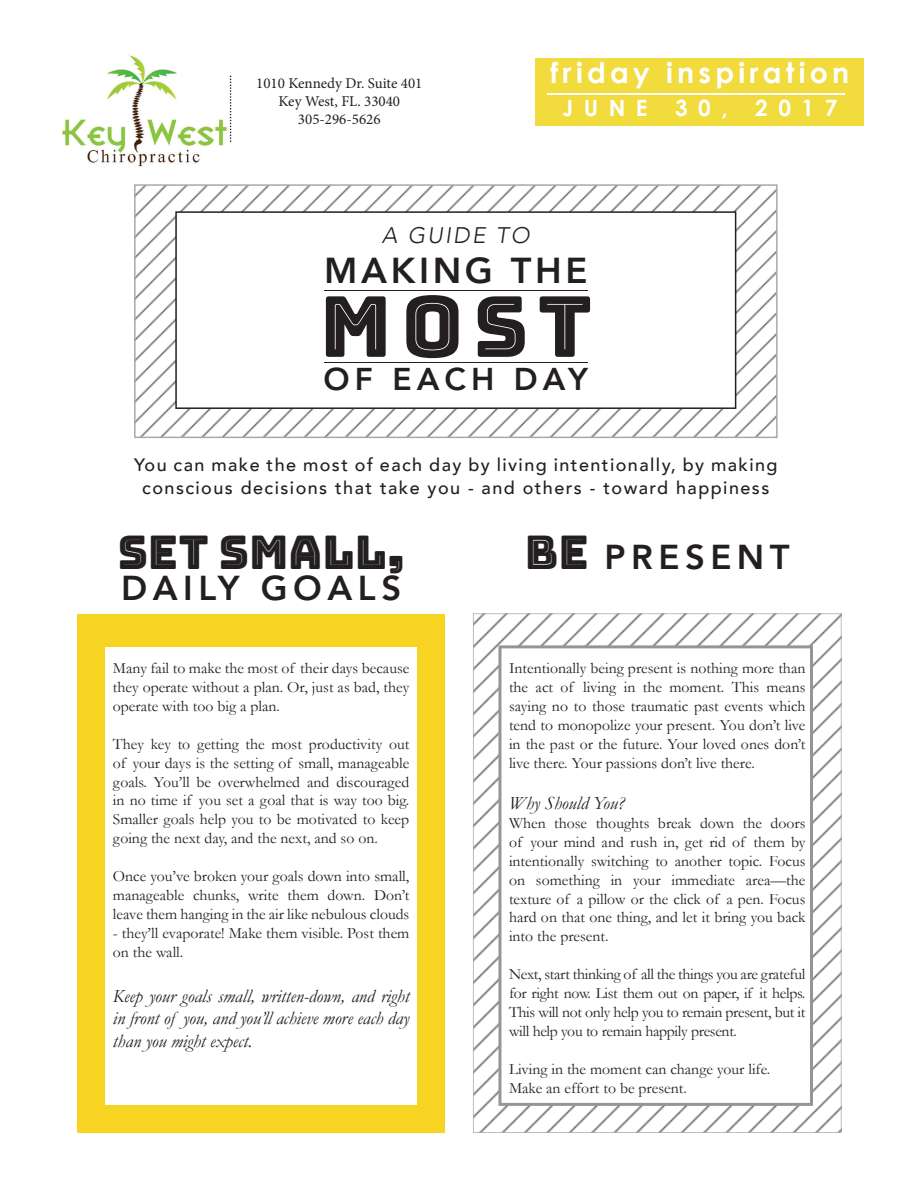
<style>
.page{position:relative;width:918px;height:1188px;background:#fff}
.page>*{position:absolute;margin:0;border:0;box-sizing:border-box;transform-origin:0 0}
.t1{font:84px "Bungee Inline";color:#231f20}
.t2{font:46.5px "Bungee Inline";color:#231f20}
.t3{font:800 36px "Avenir";letter-spacing:.1em;color:#231f20}
.t4{font:800 34.5px "Avenir";letter-spacing:.16em;color:#231f20}
.t5{font:800 31.5px "Avenir";letter-spacing:.16em;color:#231f20}
.t6{font:700 28.5px "Century Gothic";letter-spacing:.15em;color:#fff}
.t7{font:700 22.5px "Century Gothic";letter-spacing:.47em;color:#fff}
.t8{font:italic 300 22.5px "Avenir";letter-spacing:.1em;color:#231f20}
.t9{font:italic 18.75px/22.5px "Garamond";color:#231f20;text-align:justify}
.t10{font:500 18px/22.5px "Avenir";letter-spacing:.08em;color:#231f20;text-align:center}
.t11{font:15.75px/18.9px "Garamond";color:#231f20;text-align:justify}
.t12{font:15px/18px "Minion Pro";color:#231f20;text-align:center}
.s1{font-family:"Bungee Inline";font-weight:400;font-size:46.5px}
</style>
<div class="page">
<svg style="left:134px;top:184px;width:644px;height:254px"></svg>
<svg style="left:175px;top:211px;width:561px;height:198px"></svg>
<hr style="left:324px;top:362px;width:264px;height:1px;background:#231f20">
<hr style="left:324px;top:290px;width:264px;height:1px;background:#231f20">
<svg style="left:473px;top:613px;width:369px;height:520px"></svg>
<div style="left:536px;top:58px;width:328px;height:67px;background:#f2db3d"></div>
<hr style="left:548px;top:93px;width:297px;height:1px;background:#fff">
<div style="left:77px;top:614px;width:368px;height:518px;background:#f6d421"></div>
<img style="left:62px;top:55px;width:168px;height:112px">
<svg style="left:230px;top:76px;width:1px;height:66px"></svg>
<svg style="left:498px;top:645px;width:315px;height:461px"></svg>
<div style="left:105px;top:647px;width:312px;height:457px;background:#fff"></div>
<p class="t12" style="left:256px;top:75px;width:168px">1010 Kennedy Dr. Suite 401<br>Key West, FL. 33040<br>305-296-5626</p>
<h3 class="t6" style="left:550px;top:55px;width:300px">friday inspiration</h3>
<h3 class="t7" style="left:562px;top:94px;width:276px">JUNE 30, 2017</h3>
<h3 class="t8" style="left:382px;top:222px;width:149px">A GUIDE TO</h3>
<h3 class="t3" style="left:324px;top:243px;width:265px">MAKING THE</h3>
<h1 class="t1" style="left:320px;top:279px;width:274px">MOST</h1>
<h3 class="t5" style="left:324px;top:354px;width:266px">OF EACH DAY</h3>
<p class="t10" style="left:134px;top:453px;width:645px">You can make the most of each day by living intentionally, by making conscious decisions that take you - and others - toward happiness</p>
<h2 class="t2" style="left:118px;top:525px;width:289px">SET SMALL,</h2>
<h3 class="t4" style="left:121px;top:561px;width:282px">DAILY GOALS</h3>
<p class="t11" style="left:113px;top:659px;width:298px">Many fail to make the most of their days because they operate without a plan. Or, just as bad, they operate with too big a plan.</p>
<p class="t11" style="left:113px;top:734px;width:298px">They key to getting the most productivity out of your days is the setting of small, manageable goals. You’ll be overwhelmed and discouraged in no time if you set a goal that is way too big.<br>Smaller goals help you to be motivated to keep going the next day, and the next, and so on.</p>
<p class="t11" style="left:113px;top:867px;width:298px">Once you’ve broken your goals down into small, manageable chunks, write them down. Don’t leave them hanging in the air like nebulous clouds</p>
<p class="t11" style="left:113px;top:923px;width:298px">- they’ll evaporate! Make them visible. Post them on the wall.</p>
<p class="t9" style="left:113px;top:984px;width:298px">Keep your goals small, written-down, and right in front of you, and you’ll achieve more each day than you might expect.</p>
<h3 class="t4" style="left:525px;top:530px;width:267px"><span class="s1">BE</span> PRESENT</h3>
<p class="t11" style="left:509px;top:659px;width:298px">Intentionally being present is nothing more than the act of living in the moment. This means saying no to those traumatic past events which tend to monopolize your present. You don’t live in the past or the future. Your loved ones don’t live there. Your passions don’t live there.</p>
<p class="t9" style="left:509px;top:792px;width:117px">Why Should You?</p>
<p class="t11" style="left:509px;top:813px;width:298px">When those thoughts break down the doors of your mind and rush in, get rid of them by intentionally switching to another topic. Focus on something in your immediate area—the texture of a pillow or the click of a pen. Focus hard on that one thing, and let it bring you back into the present.</p>
<p class="t11" style="left:509px;top:965px;width:298px">Next, start thinking of all the things you are grateful for right now. List them out on paper, if it helps.<br>This will not only help you to remain present, but it will help you to remain happily present.</p>
<p class="t11" style="left:509px;top:1059px;width:263px">Living in the moment can change your life.<br>Make an effort to be present.</p>
</div>
